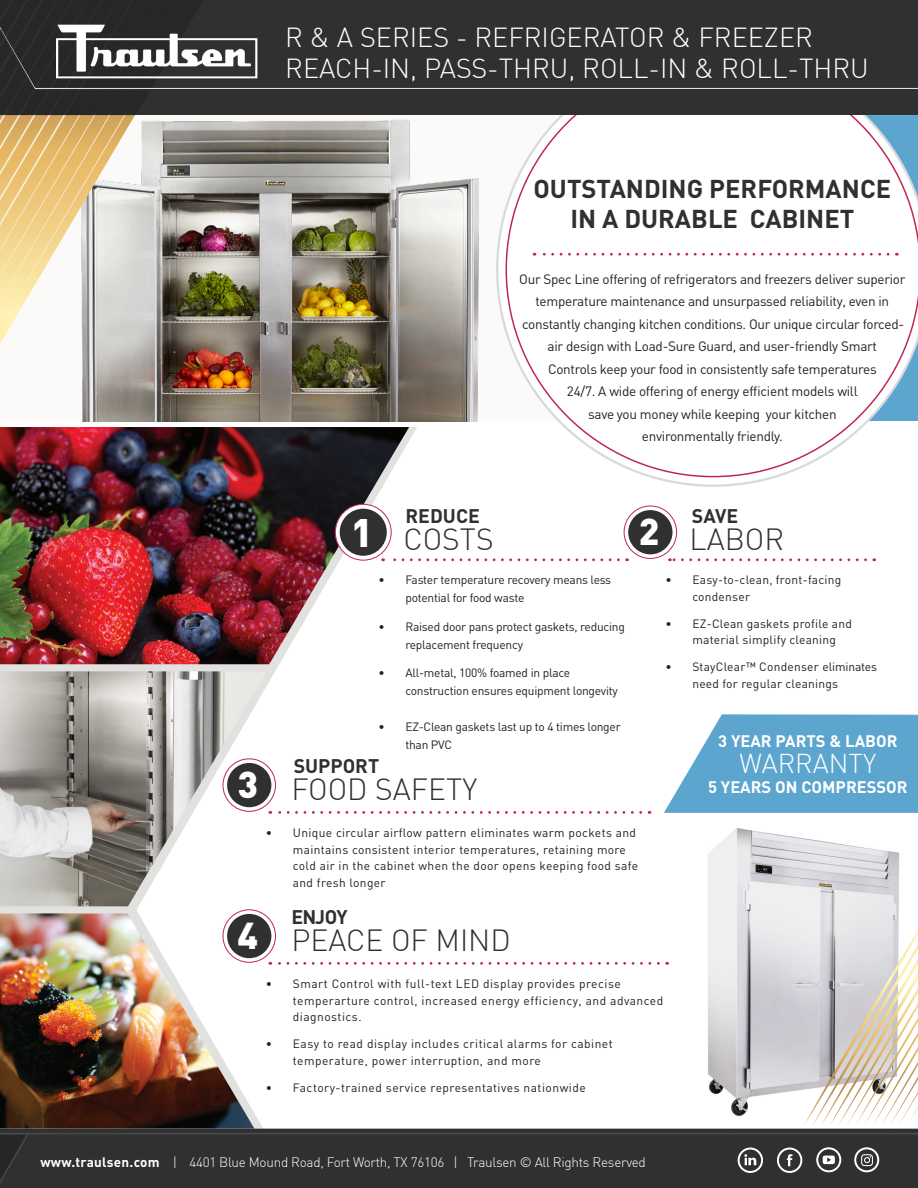
<style>
.page{position:relative;width:918px;height:1188px;background:#fff}
.page>*{position:absolute;margin:0;border:0;box-sizing:border-box;transform-origin:0 0}
.t1{font:900 39.3px "DIN";color:#fff}
.t2{font:900 37.05px "DIN";color:#fff}
.t3{font:300 30px "DIN";color:#2f302f}
.t4{font:300 27px "DIN";color:#fff}
.t5{font:300 26.7px "DIN";color:#fff}
.t6{font:700 25.5px "DIN";color:#2f302f}
.t7{font:700 19.5px "DIN";color:#2f302f}
.t8{font:700 16.5px "DIN";color:#fff}
.t9{font:13.5px/22.5px "DIN";letter-spacing:-.02em;color:#231f20;text-align:center}
.t10{font:300 13.5px "DIN";letter-spacing:-.02em;color:#fff}
.t11{font:12px/16.5px "DIN";letter-spacing:.02em;color:#231f20}
.t12{font:12px/16.5px "DIN";letter-spacing:.04em;color:#231f20}
.t13{font:12px/18px "DIN";letter-spacing:-.02em;color:#231f20}
.s1{font-weight:700}
</style>
<div class="page">
<img style="left:0;top:0;width:918px;height:1188px">
<svg style="left:669px;top:558px;width:197px;height:3px"></svg>
<div style="left:628px;top:510px;width:45px;height:44px;background:#2f302f;border-radius:50%"></div>
<div style="left:624px;top:506px;width:53px;height:53px;border:1px solid #bf2658;border-radius:50%"></div>
<svg style="left:383px;top:558px;width:235px;height:3px"></svg>
<div style="left:337px;top:506px;width:52px;height:52px;background:#2f302f;border-radius:50%"></div>
<div style="left:335px;top:504px;width:56px;height:56px;border:4px solid #fff;border-radius:50%"></div>
<div style="left:335px;top:504px;width:57px;height:57px;border:1px solid #bf2658;border-radius:50%"></div>
<svg style="left:270px;top:811px;width:371px;height:3px"></svg>
<svg style="left:270px;top:962px;width:388px;height:3px"></svg>
<div style="left:227px;top:763px;width:44px;height:44px;background:#2f302f;border-radius:50%"></div>
<div style="left:223px;top:758px;width:53px;height:54px;border:1px solid #bf2658;border-radius:50%"></div>
<div style="left:227px;top:914px;width:44px;height:44px;background:#2f302f;border-radius:50%"></div>
<div style="left:223px;top:909px;width:53px;height:54px;border:1px solid #bf2658;border-radius:50%"></div>
<svg style="left:534px;top:253px;width:354px;height:3px"></svg>
<svg style="left:0;top:27px;width:918px;height:64px;background:#3c3d3c"></svg>
<svg style="left:664px;top:714px;width:254px;height:99px;background:#6fafd4"></svg>
<svg style="left:803px;top:931px;width:115px;height:195px"></svg>
<svg style="left:823px;top:1156px;width:12px;height:8px"></svg>
<div style="left:816px;top:1147px;width:25px;height:25px;border:2px solid #fff;border-radius:50%"></div>
<div style="left:777px;top:1148px;width:25px;height:25px;border:2px solid #fff;border-radius:50%"></div>
<svg style="left:787px;top:1154px;width:6px;height:12px"></svg>
<div style="left:738px;top:1148px;width:25px;height:25px;border:2px solid #fff;border-radius:50%"></div>
<svg style="left:744px;top:1154px;width:12px;height:11px"></svg>
<svg style="left:861px;top:1154px;width:12px;height:12px"></svg>
<div style="left:854px;top:1147px;width:25px;height:25px;border:2px solid #fff;border-radius:50%"></div>
<p class="t4" style="left:285px;top:20px;width:529px">R &amp; A SERIES - REFRIGERATOR &amp; FREEZER</p>
<p class="t4" style="left:285px;top:52px;width:585px">REACH-IN, PASS-THRU, ROLL-IN &amp; ROLL-THRU</p>
<p class="t6" style="left:534px;top:172px;width:359px">OUTSTANDING PERFORMANCE</p>
<p class="t6" style="left:570px;top:202px;width:285px">IN A DURABLE CABINET</p>
<p class="t9" style="left:519px;top:267px;width:388px">Our Spec Line offering of refrigerators and freezers deliver superior temperature maintenance and unsurpassed reliability, even in constantly changing kitchen conditions. Our unique circular forced&shy;air design with Load-Sure Guard, and user-friendly Smart<br>Controls keep your food in consistently safe temperatures<br>24/7. A wide offering of energy efficient models will<br>save you money while keeping your kitchen<br>environmentally friendly.</p>
<p class="t2" style="left:238px;top:760px;width:22px">3</p>
<p class="t1" style="left:351px;top:507px;width:23px">1</p>
<p class="t7" style="left:406px;top:503px;width:76px">REDUCE</p>
<p class="t3" style="left:403px;top:521px;width:92px">COSTS</p>
<p class="t13" style="left:405px;top:571px;width:207px;text-indent:-27px">• Faster temperature recovery means less potential for food waste</p>
<p class="t13" style="left:405px;top:617px;width:221px;text-indent:-27px">• Raised door pans protect gaskets, reducing replacement frequency</p>
<p class="t13" style="left:405px;top:664px;width:214px;text-indent:-27px">• All-metal, 100% foamed in place construction ensures equipment longevity</p>
<p class="t13" style="left:405px;top:718px;width:217px;text-indent:-27px">• EZ-Clean gaskets last up to 4 times longer than PVC</p>
<p class="t7" style="left:294px;top:753px;width:87px">SUPPORT</p>
<p class="t3" style="left:292px;top:771px;width:187px">FOOD SAFETY</p>
<p class="t2" style="left:639px;top:507px;width:22px">2</p>
<p class="t7" style="left:692px;top:503px;width:48px">SAVE</p>
<p class="t3" style="left:690px;top:521px;width:96px">LABOR</p>
<p class="t11" style="left:692px;top:572px;width:150px;text-indent:-27px">• Easy-to-clean, front-facing condenser</p>
<p class="t11" style="left:692px;top:615px;width:161px;text-indent:-27px">• EZ-Clean gaskets profile and material simplify cleaning</p>
<p class="t11" style="left:692px;top:659px;width:186px;text-indent:-27px">• StayClear™ Condenser eliminates need for regular cleanings</p>
<p class="t8" style="left:718px;top:730px;width:181px">3 YEAR PARTS &amp; LABOR</p>
<p class="t8" style="left:708px;top:777px;width:201px">5 YEARS ON COMPRESSOR</p>
<p class="t5" style="left:740px;top:747px;width:138px">WARRANTY</p>
<p class="t2" style="left:238px;top:911px;width:22px">4</p>
<p class="t11" style="left:293px;top:825px;width:347px;text-indent:-27px">• Unique circular airflow pattern eliminates warm pockets and maintains consistent interior temperatures, retaining more cold air in the cabinet when the door opens keeping food safe and fresh longer</p>
<p class="t7" style="left:292px;top:904px;width:58px">ENJOY</p>
<p class="t3" style="left:292px;top:922px;width:221px">PEACE OF MIND</p>
<p class="t12" style="left:293px;top:975px;width:372px;text-indent:-27px">• Smart Control with full-text LED display provides precise temperarture control, increased energy efficiency, and advanced diagnostics.</p>
<p class="t12" style="left:293px;top:1035px;width:321px;text-indent:-27px">• Easy to read display includes critical alarms for cabinet temperature, power interruption, and more</p>
<p class="t12" style="left:266px;top:1079px;width:321px">• Factory-trained service representatives nationwide</p>
<p class="t10" style="left:40px;top:1154px;width:607px"><span class="s1">www.traulsen.com</span> | 4401 Blue Mound Road, Fort Worth, TX 76106 | Traulsen © All Rights Reserved</p>
</div>
